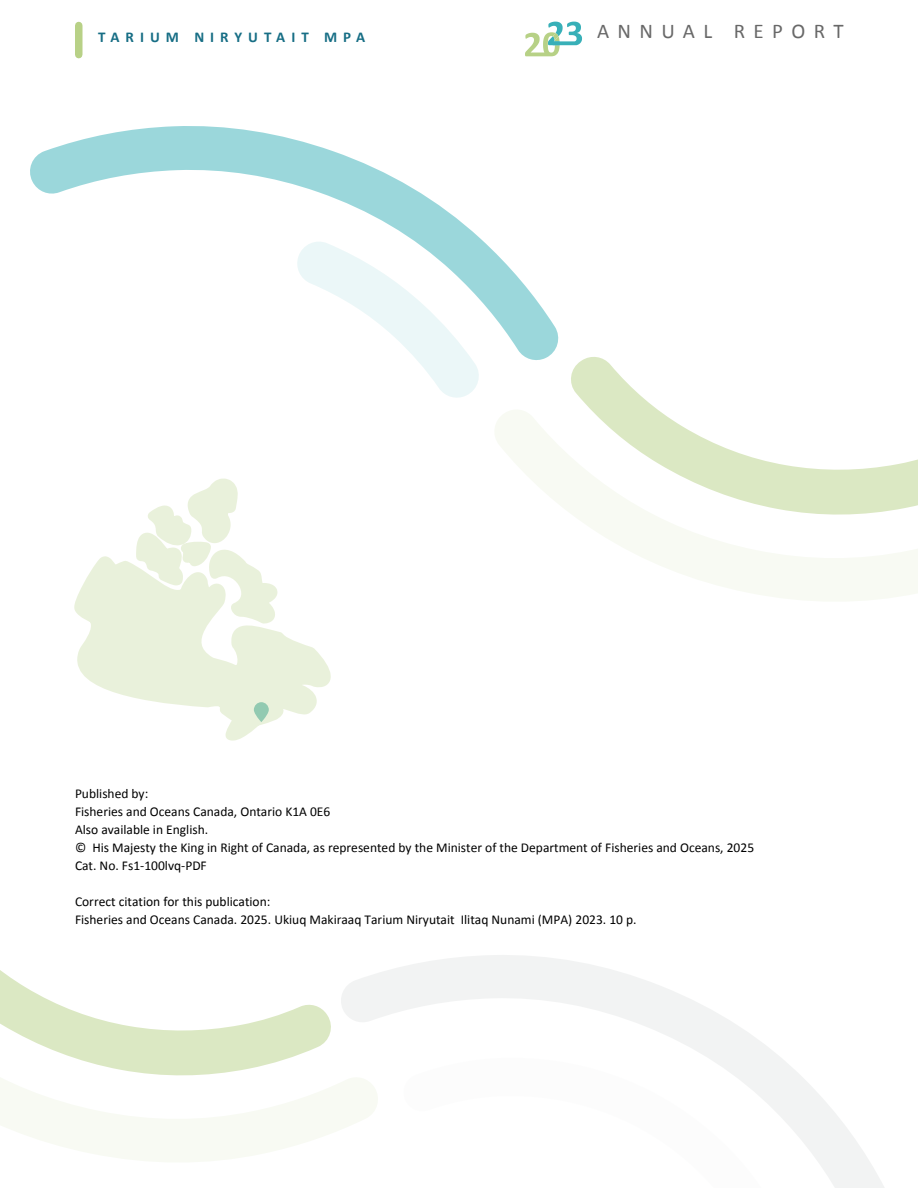
<style>
.page{position:relative;width:918px;height:1188px;background:#fff}
.page>*{position:absolute;margin:0;border:0;box-sizing:border-box;transform-origin:0 0}
.t1{font:21px "Calibri";letter-spacing:.4em;color:#686868}
.t2{font:700 15px "Calibri";letter-spacing:.4em;color:#176e85}
.t3{font:13.5px/18px "Calibri";color:#000}
</style>
<div class="page">
<svg style="left:74px;top:478px;width:257px;height:263px"></svg>
<svg style="left:0;top:970px;width:338px;height:192px"></svg>
<svg style="left:338px;top:955px;width:546px;height:233px"></svg>
<svg style="left:401px;top:1058px;width:383px;height:130px"></svg>
<svg style="left:419px;top:362px;width:60px;height:36px"></svg>
<svg style="left:571px;top:357px;width:83px;height:50px;fill:#dbe8c3"></svg>
<svg style="left:495px;top:407px;width:423px;height:194px"></svg>
<svg style="left:30px;top:126px;width:529px;height:236px"></svg>
<svg style="left:525px;top:22px;width:57px;height:34px"></svg>
<div style="left:75px;top:26px;width:7px;height:29px;background:#b8d187"></div>
<svg style="left:254px;top:702px;width:15px;height:20px"></svg>
<p class="t2" style="left:98px;top:27px;width:269px">TARIUM NIRYUTAIT MPA</p>
<h1 class="t1" style="left:597px;top:17px;width:248px">ANNUAL REPORT</h1>
<p class="t3" style="left:75px;top:784px;width:681px">Published by:<br>Fisheries and Oceans Canada, Ontario K1A 0E6<br>Also available in English.<br>© His Majesty the King in Right of Canada, as represented by the Minister of the Department of Fisheries and Oceans, 2025<br>Cat. No. Fs1-100lvq-PDF</p>
<p class="t3" style="left:75px;top:892px;width:563px">Correct citation for this publication:<br>Fisheries and Oceans Canada. 2025. Ukiuq Makiraaq Tarium Niryutait Ilitaq Nunami (MPA) 2023. 10 p.</p>
</div>
